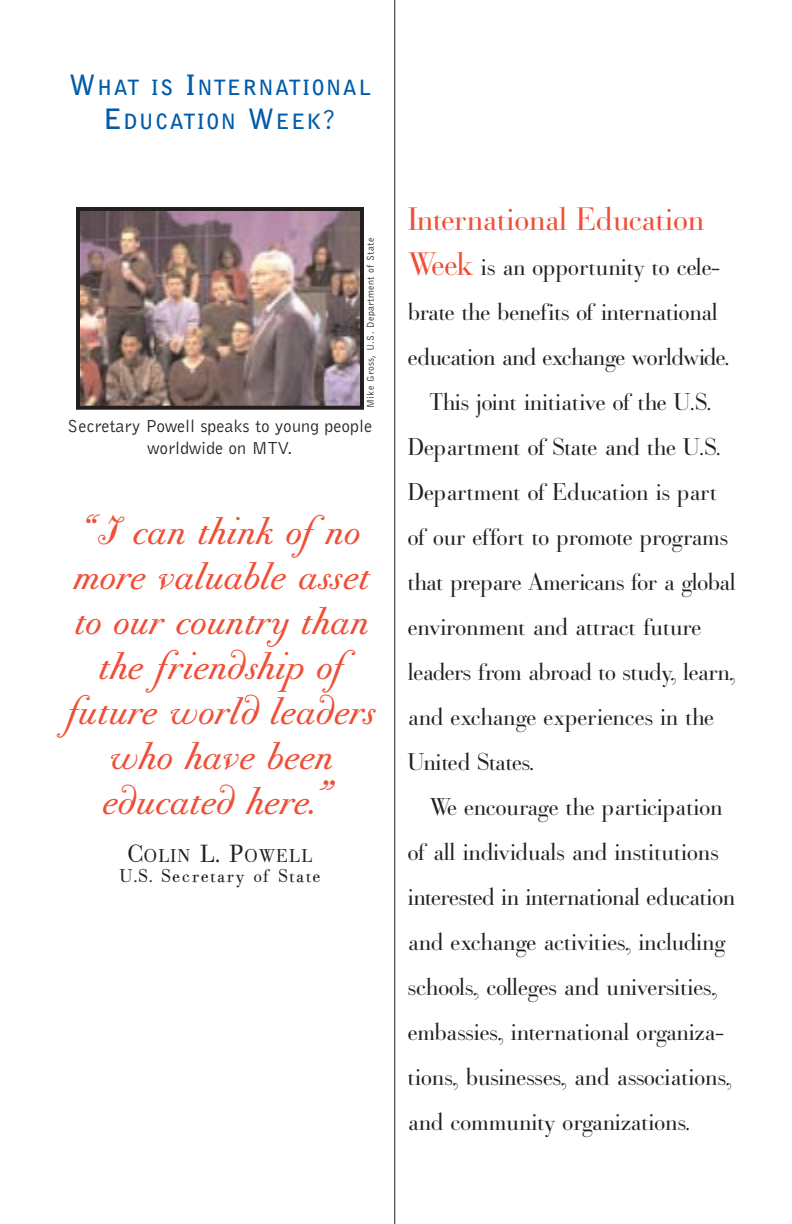
<style>
.page{position:relative;width:792px;height:1224px;background:#fff}
.page>*{position:absolute;margin:0;border:0;box-sizing:border-box;transform-origin:0 0}
.t1{font:36px/45px "Bodoni Classic Chancery";color:#f04e37;text-align:center}
.t2{font:32px "Bodoni Classic";color:#f04e37}
.t3{font:24px "Bodoni Classic";color:#231f1f}
.t4{font:24px "Bodoni Classic";letter-spacing:-.02em;color:#231f1f}
.t5{font:700 21px/33.6px "Bell Gothic BT";letter-spacing:.075em;color:#005baa;text-align:center}
.t6{font:18px/22.2px "Bell Gothic BT";color:#231f1f;text-align:center}
.t7{font:18px/20px "Bodoni Classic Ad Roman";letter-spacing:.085em;color:#231f1f;text-align:center}
.t8{font:10px "Bell Gothic BT";letter-spacing:.03em;color:#231f1f}
.s1{font-size:28px}
.s2{font-weight:400;font-size:28px}
.s3{font-size:40px}
.s4{font-size:24px}
.s5{font-size:32px;color:#f04e37}
</style>
<div class="page">
<hr style="left:394px;top:0;width:1px;height:1224px;background:#231f1f">
<img style="left:81px;top:212px;width:278px;height:193px">
<div style="left:76px;top:207px;width:288px;height:203px;border:4px solid #231f1f"></div>
<p class="t5" style="left:69px;top:73px;width:303px"><span class="s1">W</span>HAT IS <span class="s1">I</span>NTERNATIONAL<br><span class="s1">E</span>DUCATION <span class="s1">W</span>EEK<span class="s2">?</span></p>
<p class="t8" style="left:365px;top:408px;width:171px;rotate:-90deg">Mike Gross, U.S. Department of State</p>
<p class="t6" style="left:68px;top:415px;width:306px">Secretary Powell speaks to young people worldwide on MTV.</p>
<h1 class="t1" style="left:66px;top:509px;width:310px">“I can think ofno more valuable asset to our country than the friendship of future world leaders who have been educated here.<span class="s3">”</span></h1>
<p class="t7" style="left:120px;top:846px;width:202px"><span class="s4">C</span>OLIN <span class="s4">L. P</span>OWELL<br>U.S. Secretary of State</p>
<h2 class="t2" style="left:408px;top:200px;width:298px">International Education</h2>
<p class="t3" style="left:408px;top:253px;width:314px"><span class="s5">Week</span> is an opportunity to cele-</p>
<p class="t3" style="left:408px;top:298px;width:311px">brate the benefits of international</p>
<p class="t4" style="left:408px;top:343px;width:322px">education and exchange worldwide.</p>
<p class="t3" style="left:430px;top:388px;width:283px">This joint initiative of the U.S.</p>
<p class="t3" style="left:408px;top:433px;width:314px">Department of State and the U.S.</p>
<p class="t3" style="left:408px;top:478px;width:311px">Department of Education is part</p>
<p class="t3" style="left:408px;top:523px;width:321px">of our effort to promote programs</p>
<p class="t3" style="left:408px;top:568px;width:329px">that prepare Americans for a global</p>
<p class="t3" style="left:408px;top:613px;width:295px">environment and attract future</p>
<p class="t3" style="left:408px;top:658px;width:329px">leaders from abroad to study, learn,</p>
<p class="t3" style="left:408px;top:703px;width:308px">and exchange experiences in the</p>
<p class="t3" style="left:408px;top:748px;width:127px">United States.</p>
<p class="t3" style="left:430px;top:793px;width:294px">We encourage the participation</p>
<p class="t3" style="left:408px;top:838px;width:312px">of all individuals and institutions</p>
<p class="t3" style="left:408px;top:883px;width:329px">interested in international education</p>
<p class="t3" style="left:408px;top:928px;width:319px">and exchange activities, including</p>
<p class="t3" style="left:408px;top:973px;width:311px">schools, colleges and universities,</p>
<p class="t3" style="left:408px;top:1018px;width:317px">embassies, international organiza-</p>
<p class="t3" style="left:408px;top:1063px;width:325px">tions, businesses, and associations,</p>
<p class="t3" style="left:408px;top:1108px;width:283px">and community organizations.</p>
</div>
